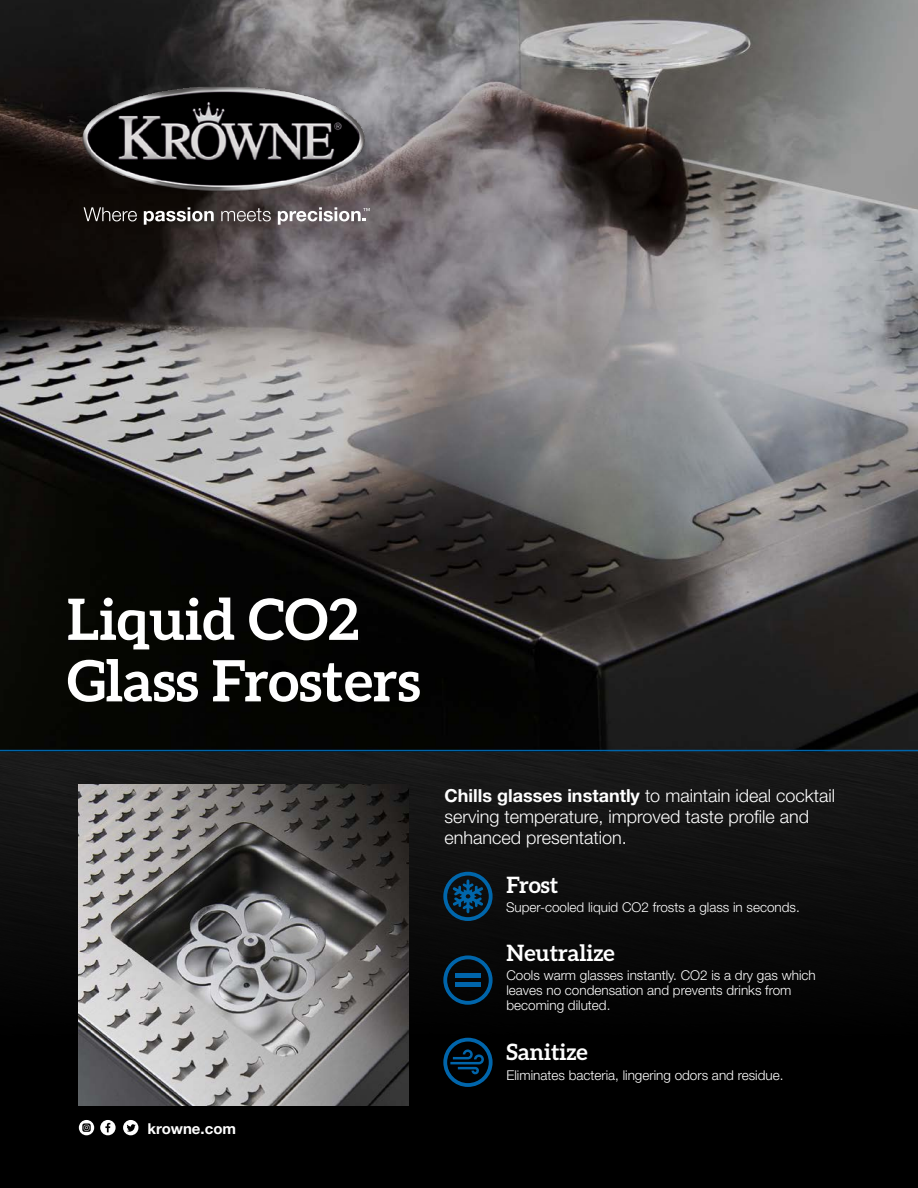
<style>
.page{position:relative;width:918px;height:1188px;background:#fff}
.page>*{position:absolute;margin:0;border:0;box-sizing:border-box;transform-origin:0 0}
.t1{font:700 57px/61.5px "Aleo";color:#fff}
.t2{font:700 22.5px "Aleo";color:#fff}
.t3{font:300 18px/21px "Helvetica Neue LT Std";color:#fff}
.t4{font:700 15px "Helvetica Neue LT Std";color:#fff}
.t5{font:300 13.5px/15px "Helvetica Neue LT Std";color:#fff}
.s1{font-weight:700}
</style>
<div class="page">
<svg style="left:0;top:751px;width:918px;height:437px;background:#090909"></svg>
<svg style="left:443px;top:955px;width:50px;height:50px;background:#03243a"></svg>
<svg style="left:443px;top:1038px;width:50px;height:49px;background:#002138"></svg>
<img style="left:0;top:0;width:918px;height:750px">
<img style="left:79px;top:82px;width:291px;height:116px">
<img style="left:79px;top:785px;width:330px;height:320px">
<hr style="left:0;top:750px;width:918px;height:1px;background:#0065ab">
<svg style="left:84px;top:207px;width:53px;height:14px"></svg>
<svg style="left:144px;top:207px;width:70px;height:18px"></svg>
<svg style="left:221px;top:208px;width:50px;height:13px"></svg>
<svg style="left:278px;top:207px;width:92px;height:18px"></svg>
<svg style="left:443px;top:872px;width:50px;height:49px;background:#07304c"></svg>
<svg style="left:100px;top:1120px;width:16px;height:15px"></svg>
<svg style="left:79px;top:1120px;width:15px;height:15px"></svg>
<svg style="left:123px;top:1120px;width:15px;height:15px"></svg>
<h1 class="t1" style="left:67px;top:588px;width:355px">Liquid CO2<br>Glass Frosters</h1>
<p class="t4" style="left:148px;top:1119px;width:90px">krowne.com</p>
<h3 class="t3" style="left:444px;top:785px;width:392px"><span class="s1">Chills glasses instantly</span> to maintain ideal cocktail serving temperature, improved taste profile and enhanced presentation.</h3>
<h2 class="t2" style="left:506px;top:872px;width:53px">Frost</h2>
<p class="t5" style="left:506px;top:900px;width:295px">Super-cooled liquid CO2 frosts a glass in seconds.</p>
<h2 class="t2" style="left:506px;top:939px;width:110px">Neutralize</h2>
<p class="t5" style="left:506px;top:968px;width:311px">Cools warm glasses instantly. CO2 is a dry gas which leaves no condensation and prevents drinks from becoming diluted.</p>
<h2 class="t2" style="left:506px;top:1039px;width:83px">Sanitize</h2>
<p class="t5" style="left:506px;top:1067px;width:279px">Eliminates bacteria, lingering odors and residue.</p>
</div>
